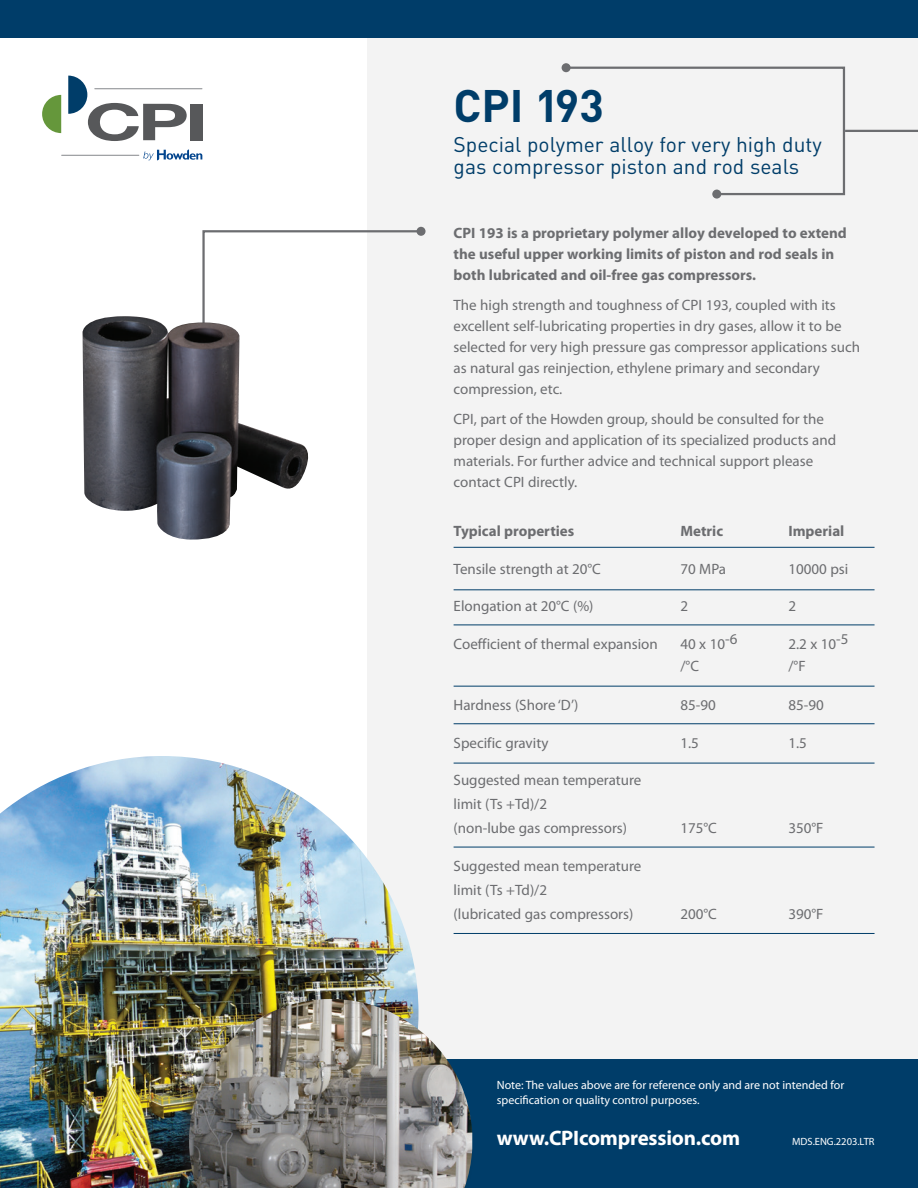
<style>
.page{position:relative;width:918px;height:1188px;background:#fff}
.page>*{position:absolute;margin:0;border:0;box-sizing:border-box;transform-origin:0 0}
.t1{font:700 45px "DIN";color:#003d69}
.t2{font:21px/22.5px "DIN";color:#003d69}
.Bulleted_List{font:700 21px "Myriad Pro";letter-spacing:-.01em;color:#fff}
.t3{font:15px/21px "Myriad Pro";color:#6c6d70}
.t4{font:700 15px/21px "Myriad Pro";color:#6c6d70}
.Bulleted_List-2{font:12px/15px "Myriad Pro";color:#fff}
.t5{font:10.5px "Myriad Pro";color:#fff}
</style>
<div class="page">
<div style="left:367px;top:0;width:551px;height:1188px;background:#f3f3f3"></div>
<div style="left:0;top:1060px;width:918px;height:128px;background:#003d69"></div>
<div style="left:0;top:0;width:918px;height:38px;background:#003d69"></div>
<hr style="left:845px;top:130px;width:73px;height:2px;background:#6c6d70">
<svg style="left:565px;top:66px;width:281px;height:130px"></svg>
<div style="left:712px;top:190px;width:9px;height:9px;background:#6c6d70;border-radius:50%"></div>
<div style="left:562px;top:63px;width:9px;height:9px;background:#6c6d70;border-radius:50%"></div>
<img style="left:0;top:756px;width:418px;height:432px">
<div style="left:177px;top:997px;width:298px;height:191px;background:#231f20;opacity:.57"></div>
<img style="left:189px;top:999px;width:283px;height:189px">
<hr style="left:454px;top:763px;width:421px;height:1px;background:#003d69">
<hr style="left:454px;top:589px;width:421px;height:1px;background:#003d69">
<hr style="left:454px;top:625px;width:421px;height:1px;background:#003d69">
<hr style="left:454px;top:686px;width:421px;height:1px;background:#003d69">
<hr style="left:454px;top:723px;width:421px;height:1px;background:#003d69">
<hr style="left:454px;top:847px;width:421px;height:1px;background:#003d69">
<hr style="left:454px;top:933px;width:421px;height:1px;background:#003d69">
<hr style="left:454px;top:547px;width:421px;height:1px;background:#003d69">
<svg style="left:202px;top:230px;width:217px;height:86px"></svg>
<div style="left:417px;top:227px;width:9px;height:9px;background:#6c6d70;border-radius:50%"></div>
<img style="left:83px;top:316px;width:226px;height:224px">
<hr style="left:61px;top:155px;width:78px;height:1px;background:#939598">
<svg style="left:143px;top:150px;width:59px;height:10px"></svg>
<hr style="left:94px;top:88px;width:108px;height:1px;background:#939598">
<svg style="left:42px;top:95px;width:19px;height:38px"></svg>
<svg style="left:68px;top:76px;width:119px;height:65px"></svg>
<div style="left:190px;top:104px;width:12px;height:36px;background:#57585a"></div>
<p class="t1" style="left:454px;top:77px;width:152px">CPI 193</p>
<p class="t2" style="left:454px;top:132px;width:370px">Special polymer alloy for very high duty gas compressor piston and rod seals</p>
<p class="t4" style="left:454px;top:222px;width:395px">CPI 193 is a proprietary polymer alloy developed to extend the useful upper working limits of piston and rod seals in both lubricated and oil-free gas compressors.</p>
<p class="t3" style="left:454px;top:294px;width:408px">The high strength and toughness of CPI 193, coupled with its excellent self-lubricating properties in dry gases, allow it to be selected for very high pressure gas compressor applications such as natural gas reinjection, ethylene primary and secondary</p>
<p class="t3" style="left:454px;top:378px;width:110px">compression, etc.</p>
<p class="t3" style="left:454px;top:408px;width:384px">CPI, part of the Howden group, should be consulted for the proper design and application of its specialized products and materials. For further advice and technical support please contact CPI directly.</p>
<p class="t4" style="left:454px;top:520px;width:122px">Typical properties</p>
<p class="t4" style="left:680px;top:520px;width:44px">Metric</p>
<p class="t4" style="left:788px;top:520px;width:58px">Imperial</p>
<p class="t3" style="left:454px;top:558px;width:149px">Tensile strength at 20°C</p>
<p class="t3" style="left:680px;top:558px;width:47px">70 MPa</p>
<p class="t3" style="left:788px;top:558px;width:61px">10000 psi</p>
<p class="t3" style="left:454px;top:595px;width:141px">Elongation at 20°C (%)</p>
<p class="t3" style="left:680px;top:595px;width:9px">2</p>
<p class="t3" style="left:788px;top:595px;width:9px">2</p>
<p class="t3" style="left:454px;top:633px;width:206px">Coefficient of thermal expansion</p>
<p class="t3" style="left:680px;top:633px;width:59px">40 x 10-6</p>
<p class="t3" style="left:788px;top:633px;width:62px">2.2 x 10-5</p>
<p class="t3" style="left:680px;top:655px;width:20px">/°C</p>
<p class="t3" style="left:788px;top:655px;width:19px">/°F</p>
<p class="t3" style="left:454px;top:694px;width:126px">Hardness (Shore ‘D’)</p>
<p class="t3" style="left:680px;top:694px;width:37px">85-90</p>
<p class="t3" style="left:788px;top:694px;width:37px">85-90</p>
<p class="t3" style="left:454px;top:732px;width:96px">Specific gravity</p>
<p class="t3" style="left:680px;top:732px;width:20px">1.5</p>
<p class="t3" style="left:788px;top:732px;width:20px">1.5</p>
<p class="t3" style="left:454px;top:769px;width:189px">Suggested mean temperature</p>
<p class="t3" style="left:454px;top:793px;width:95px">limit (Ts +Td)/2</p>
<p class="t3" style="left:454px;top:817px;width:175px">(non-lube gas compressors)</p>
<p class="t3" style="left:680px;top:817px;width:38px">175°C</p>
<p class="t3" style="left:788px;top:817px;width:37px">350°F</p>
<p class="t3" style="left:454px;top:855px;width:189px">Suggested mean temperature</p>
<p class="t3" style="left:454px;top:879px;width:95px">limit (Ts +Td)/2</p>
<p class="t3" style="left:454px;top:903px;width:181px">(lubricated gas compressors)</p>
<p class="t3" style="left:680px;top:903px;width:38px">200°C</p>
<p class="t3" style="left:788px;top:903px;width:37px">390°F</p>
<p class="Bulleted_List-2" style="left:497px;top:1077px;width:349px">Note: The values above are for reference only and are not intended for specification or quality control purposes.</p>
<p class="Bulleted_List" style="left:497px;top:1124px;width:245px">www.CPIcompression.com</p>
<p class="t5" style="left:792px;top:1135px;width:84px">MDS.ENG.2203.LTR</p>
</div>
